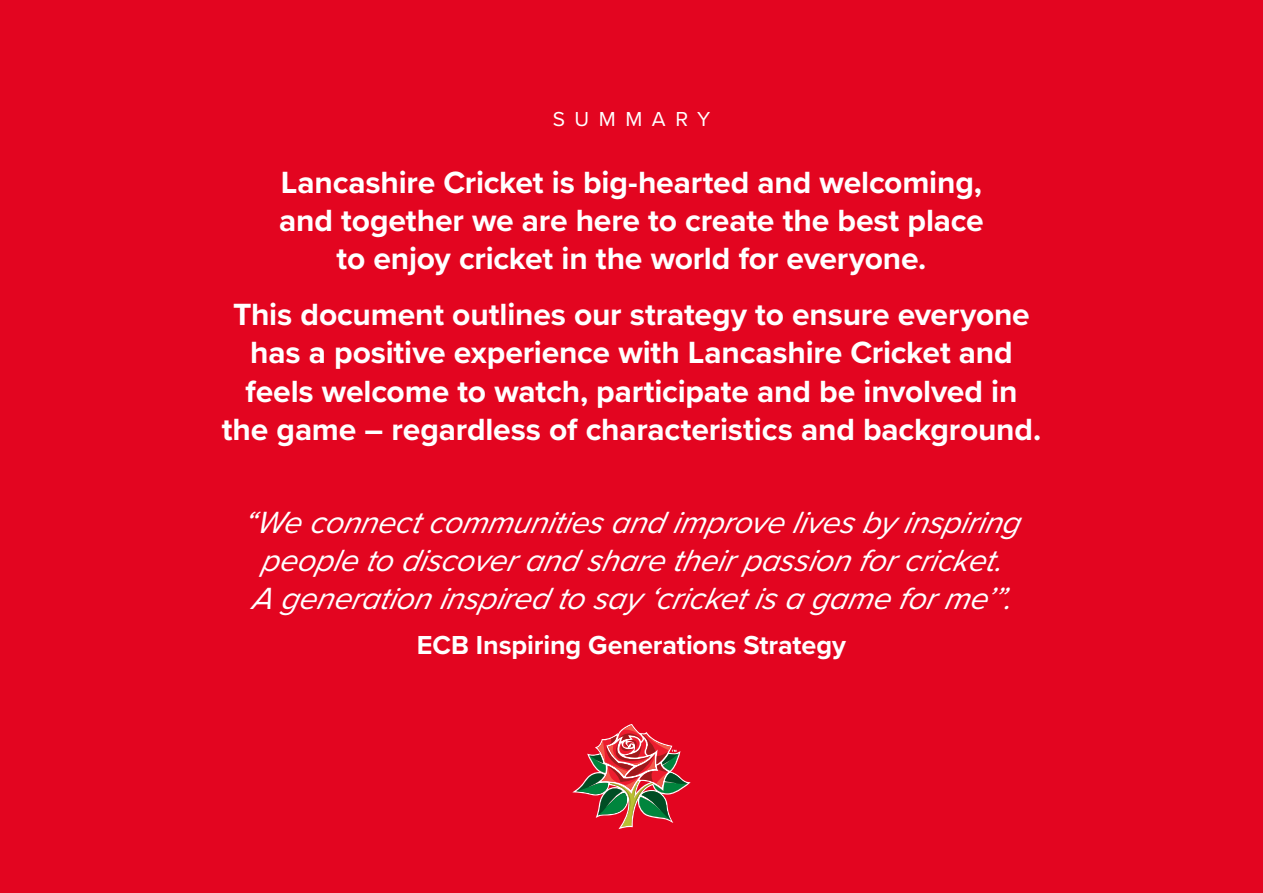
<style>
.page{position:relative;width:1263px;height:893px;background:#e30520}
.page>*{position:absolute;margin:0;border:0;box-sizing:border-box;transform-origin:0 0}
.t1{font:700 31.8px/38.1px "Proxima Nova";letter-spacing:-.005em;color:#fff;text-align:center}
.t2{font:italic 31.8px/38.1px "Proxima Nova";color:#fff;text-align:center}
.t3{font:700 27px "Proxima Nova";letter-spacing:-.005em;color:#fff}
.t4{font:21px "Proxima Nova";letter-spacing:.455em;color:#fff}
</style>
<div class="page">
<svg style="left:572px;top:724px;width:119px;height:105px"></svg>
<p class="t4" style="left:553px;top:103px;width:159px">SUMMARY</p>
<p class="t1" style="left:279px;top:162px;width:706px">Lancashire Cricket is big-hearted and welcoming, and together we are here to create the best place to enjoy cricket in the world for everyone.</p>
<p class="t1" style="left:222px;top:295px;width:821px">This document outlines our strategy to ensure everyone has a positive experience with Lancashire Cricket and feels welcome to watch, participate and be involved in the game – regardless of characteristics and background.</p>
<p class="t2" style="left:243px;top:502px;width:788px">“We connectcommunitiesand improve livesby inspiring people to discoverand share theirpassionforcricket.<br>A generationinspired to say ‘cricketisa game forme’”.</p>
<p class="t3" style="left:417px;top:625px;width:431px">ECB Inspiring Generations Strategy</p>
</div>
